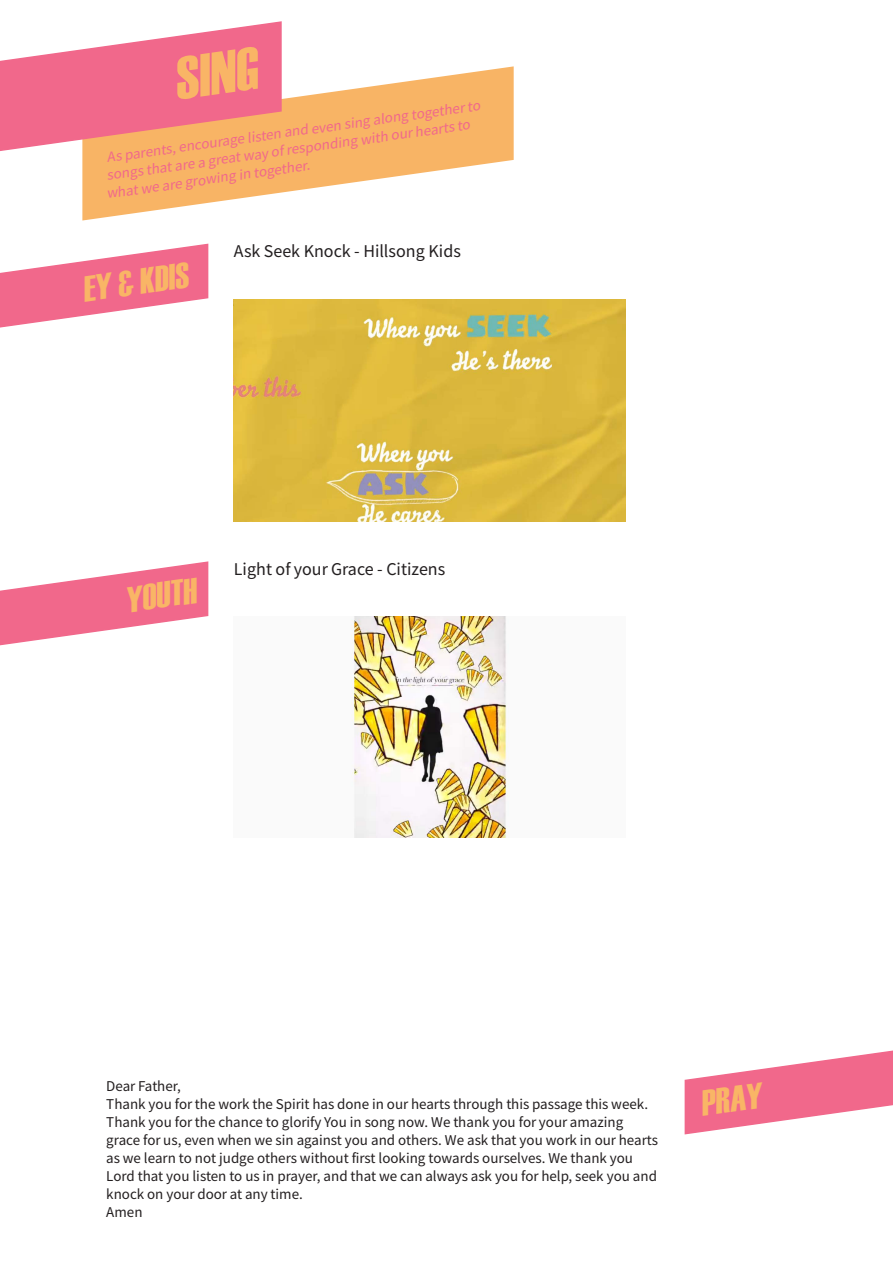
<style>
.page{position:relative;width:893px;height:1263px;background:#fff}
.page>*{position:absolute;margin:0;border:0;box-sizing:border-box;transform-origin:0 0}
.t1{font:60px "Haettenschweiler";color:#f9b566}
.t2{font:36px "Haettenschweiler";color:#f9b566}
.t3{font:18px "Source Sans Variable";color:#231f20}
.t4{font:15px/18px "Source Sans Variable";color:#231f20}
.t5{font:14.85px/17.9px "Source Sans Variable";color:#f1688b}
</style>
<div class="page">
<svg style="left:82px;top:66px;width:432px;height:154px;fill:#f8b465"></svg>
<svg style="left:0;top:21px;width:282px;height:131px"></svg>
<svg style="left:0;top:243px;width:209px;height:85px"></svg>
<svg style="left:0;top:561px;width:209px;height:85px"></svg>
<svg style="left:684px;top:1050px;width:209px;height:85px"></svg>
<img style="left:234px;top:299px;width:391px;height:222px">
<img style="left:351px;top:617px;width:158px;height:221px">
<p class="t1" style="left:168px;top:39px;width:85px;rotate:-8deg">SING</p>
<p class="t5" style="left:101px;top:149px;width:383px;text-indent:5px;rotate:-8deg">As parents, encourage listen and even sing along together to songs that are a great way of responding with our hearts to what we are growing in together.</p>
<p class="t2" style="left:79px;top:265px;width:108px;rotate:-8deg">EY &amp; KDIS</p>
<p class="t3" style="left:234px;top:240px;width:228px">Ask Seek Knock - Hillsong Kids</p>
<p class="t2" style="left:122px;top:576px;width:73px;rotate:-8deg">YOUTH</p>
<p class="t3" style="left:234px;top:558px;width:213px">Light of your Grace - Citizens</p>
<p class="t4" style="left:106px;top:1077px;width:76px">Dear Father,</p>
<p class="t4" style="left:106px;top:1095px;width:553px">Thank you for the work the Spirit has done in our hearts through this passage this week.<br>Thank you for the chance to glorify You in song now. We thank you for your amazing grace for us, even when we sin against you and others. We ask that you work in our hearts as we learn to not judge others without first looking towards ourselves. We thank you Lord that you listen to us in prayer, and that we can always ask you for help, seek you and knock on your door at any time.</p>
<p class="t4" style="left:106px;top:1203px;width:38px">Amen</p>
<p class="t2" style="left:697px;top:1080px;width:62px;rotate:-8deg">PRAY</p>
</div>
